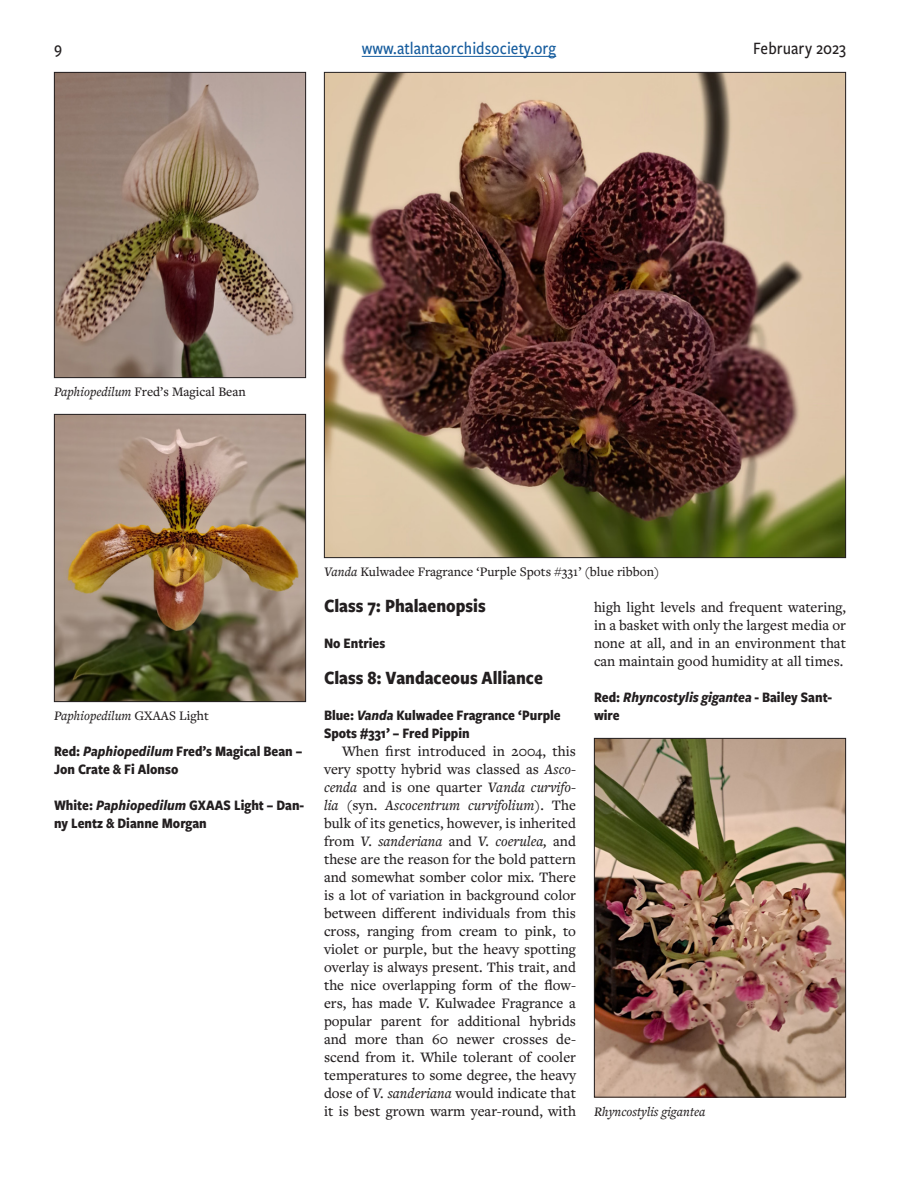
<style>
.page{position:relative;width:918px;height:1188px;background:#fff}
.page>*{position:absolute;margin:0;border:0;box-sizing:border-box;transform-origin:0 0}
.class{font:700 19.5px "Freight Sans Cnd Pro";color:#231f20}
.t1{font:500 18px "Freight Sans Cnd Pro";color:#175d9e}
.t2{font:500 18px "Freight Sans Cnd Pro";color:#231f20}
.text{font:500 15px/18px "Freight Text Pro";color:#231f20;text-align:justify}
.ribbon_title{font:700 15px/18px "Freight Sans Cnd Pro";color:#231f20}
.t3{font:500 13.5px "Freight Text Pro";color:#231f20}
.t4{font:italic 500 13.5px "Freight Text Pro";color:#231f20}
.s1{font-style:italic}
.s2{font-style:normal}
</style>
<div class="page">
<hr style="left:362px;top:56px;width:194px;height:1px;background:#175d9e">
<img style="left:326px;top:74px;width:518px;height:482px">
<img style="left:56px;top:74px;width:248px;height:302px">
<div style="left:54px;top:72px;width:252px;height:306px;border:1px solid #231f20"></div>
<img style="left:56px;top:416px;width:248px;height:284px">
<div style="left:54px;top:414px;width:252px;height:288px;border:1px solid #231f20"></div>
<img style="left:596px;top:740px;width:248px;height:356px">
<div style="left:594px;top:738px;width:252px;height:360px;border:1px solid #231f20"></div>
<p class="t2" style="left:54px;top:36px;width:9px">9</p>
<p class="t1" style="left:362px;top:36px;width:196px">www.atlantaorchidsociety.org</p>
<p class="t2" style="left:753px;top:36px;width:94px">February 2023</p>
<p class="t3" style="left:54px;top:383px;width:193px"><span class="s1">Paphiopedilum</span> Fred’s Magical Bean</p>
<p class="t4" style="left:54px;top:707px;width:156px">Paphiopedilum <span class="s2">GXAAS Light</span></p>
<p class="ribbon_title" style="left:54px;top:742px;width:250px">Red: <span class="s1">Paphiopedilum</span> Fred’s Magical Bean –<br>Jon Crate &amp; Fi Alonso</p>
<p class="ribbon_title" style="left:54px;top:796px;width:252px">White: <span class="s1">Paphiopedilum</span> GXAAS Light – Dan&shy;ny Lentz &amp; Dianne Morgan</p>
<p class="t3" style="left:324px;top:563px;width:337px"><span class="s1">Vanda</span> Kulwadee Fragrance ‘Purple Spots #331’ (blue ribbon)</p>
<p class="class" style="left:324px;top:592px;width:163px">Class 7: Phalaenopsis</p>
<p class="ribbon_title" style="left:324px;top:634px;width:63px">No Entries</p>
<p class="class" style="left:324px;top:664px;width:220px">Class 8: Vandaceous Alliance</p>
<p class="ribbon_title" style="left:324px;top:706px;width:238px">Blue: <span class="s1">Vanda</span> Kulwadee Fragrance ‘Purple<br>Spots #331’ – Fred Pippin</p>
<p class="text" style="left:324px;top:742px;width:254px;text-indent:18px">When first introduced in 2004, this very spotty hybrid was classed as <span class="s1">Asco&shy;cenda</span> and is one quarter <span class="s1">Vanda curvifo&shy;lia</span> (syn. <span class="s1">Ascocentrum curvifolium</span>). The bulk of its genetics, however, is inherited from <span class="s1">V. sanderiana</span> and <span class="s1">V. coerulea,</span> and these are the reason for the bold pattern and somewhat somber color mix. There is a lot of variation in background color between different individuals from this cross, ranging from cream to pink, to violet or purple, but the heavy spotting overlay is always present. This trait, and the nice overlapping form of the flow&shy;ers, has made <span class="s1">V.</span> Kulwadee Fragrance a popular parent for additional hybrids and more than 60 newer crosses de&shy;scend from it. While tolerant of cooler temperatures to some degree, the heavy dose of <span class="s1">V. sanderiana</span> would indicate that it is best grown warm year-round, with</p>
<p class="text" style="left:594px;top:598px;width:254px">high light levels and frequent watering, in a basket with only the largest media or none at all, and in an environment that can maintain good humidity at all times.</p>
<p class="ribbon_title" style="left:594px;top:688px;width:240px">Red: <span class="s1">Rhyncostylis gigantea</span> - Bailey Sant&shy;wire</p>
<p class="t4" style="left:594px;top:1103px;width:113px">Rhyncostylis gigantea</p>
</div>
